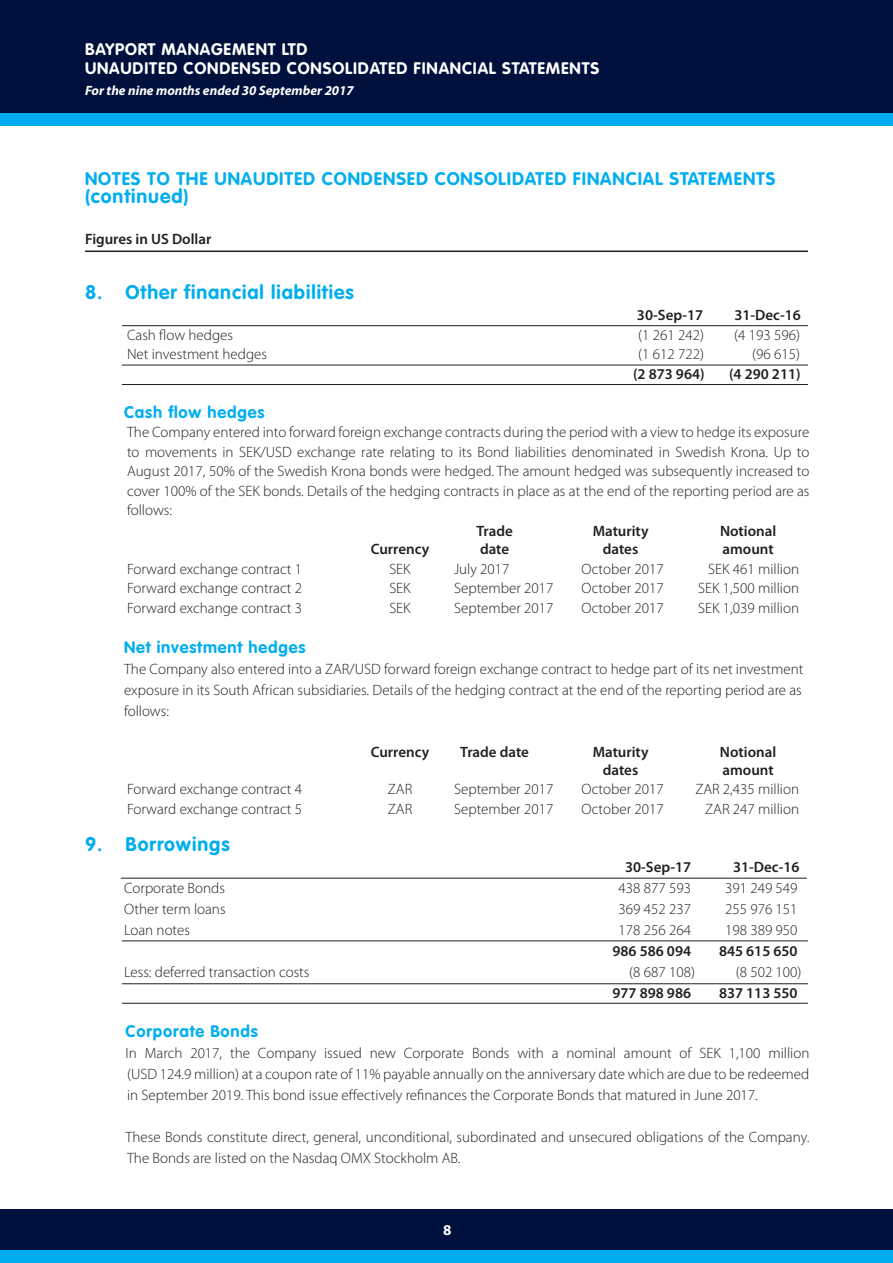
<style>
.page{position:relative;width:893px;height:1263px;background:#fff}
.page>*{position:absolute;margin:0;border:0;box-sizing:border-box;transform-origin:0 0}
.t1{font:700 19.5px "VAG Rounded Std";letter-spacing:.05em;color:#00aeef}
.t2{font:700 18px "VAG Rounded Std";letter-spacing:.05em;color:#00aeef}
.t3{font:700 16.5px/19.8px "VAG Rounded Std";letter-spacing:.05em;color:#fff}
.t4{font:700 16.5px "VAG Rounded Std";letter-spacing:.05em;color:#00aeef}
.t5{font:300 15px/21px "Myriad Pro";color:#231f20;text-align:justify}
.t6{font:600 15px "Myriad Pro";color:#231f20}
.t7{font:700 15px "Myriad Pro";color:#fff}
.t8{font:italic 700 13.5px "Myriad Pro";color:#fff}
</style>
<div class="page">
<div style="left:0;top:0;width:893px;height:114px;background:#00103d"></div>
<div style="left:0;top:113px;width:893px;height:13px;background:#00aeef"></div>
<div style="left:0;top:1209px;width:893px;height:42px;background:#00103d"></div>
<div style="left:0;top:1250px;width:893px;height:13px;background:#00aeef"></div>
<hr style="left:85px;top:251px;width:723px;height:1px;background:#231f20">
<hr style="left:122px;top:365px;width:686px;height:1px;background:#231f20">
<hr style="left:122px;top:325px;width:686px;height:1px;background:#231f20">
<hr style="left:122px;top:940px;width:686px;height:1px;background:#231f20">
<hr style="left:122px;top:983px;width:686px;height:1px;background:#231f20">
<hr style="left:122px;top:384px;width:686px;height:1px;background:#231f20">
<hr style="left:121px;top:878px;width:686px;height:1px;background:#231f20">
<hr style="left:122px;top:1003px;width:686px;height:1px;background:#231f20">
<p class="t3" style="left:85px;top:40px;width:516px">BAYPORT MANAGEMENT LTD<br>UNAUDITED CONDENSED CONSOLIDATED FINANCIAL STATEMENTS</p>
<p class="t8" style="left:85px;top:82px;width:270px">For the nine months ended 30 September 2017</p>
<p class="t2" style="left:85px;top:168px;width:692px">NOTES TO THE UNAUDITED CONDENSED CONSOLIDATED FINANCIAL STATEMENTS</p>
<h1 class="t1" style="left:85px;top:185px;width:105px">(continued)</h1>
<p class="t6" style="left:85px;top:229px;width:128px">Figures in US Dollar</p>
<h1 class="t1" style="left:85px;top:281px;width:270px">8. Other financial liabilities</h1>
<p class="t6" style="left:637px;top:306px;width:68px">30-Sep-17</p>
<p class="t6" style="left:734px;top:306px;width:68px">31-Dec-16</p>
<p class="t5" style="left:127px;top:324px;width:108px">Cash flow hedges</p>
<p class="t5" style="left:638px;top:324px;width:67px">(1 261 242)</p>
<p class="t5" style="left:734px;top:324px;width:67px">(4 193 596)</p>
<p class="t5" style="left:127px;top:344px;width:141px">Net investment hedges</p>
<p class="t5" style="left:638px;top:344px;width:67px">(1 612 722)</p>
<p class="t5" style="left:752px;top:344px;width:49px">(96 615)</p>
<p class="t6" style="left:633px;top:364px;width:73px">(2 873 964)</p>
<p class="t6" style="left:729px;top:364px;width:73px">(4 290 211)</p>
<p class="t4" style="left:124px;top:402px;width:142px">Cash flow hedges</p>
<p class="t5" style="left:127px;top:422px;width:684px;line-height:19.5px">The Company entered into forward foreign exchange contracts during the period with a view to hedge its exposure to movements in SEK/USD exchange rate relating to its Bond liabilities denominated in Swedish Krona. Up to August 2017, 50% of the Swedish Krona bonds were hedged. The amount hedged was subsequently increased to cover 100% of the SEK bonds. Details of the hedging contracts in place as at the end of the reporting period are as follows:</p>
<p class="t6" style="left:476px;top:522px;width:38px">Trade</p>
<p class="t6" style="left:593px;top:522px;width:57px">Maturity</p>
<p class="t6" style="left:720px;top:522px;width:58px">Notional</p>
<p class="t6" style="left:371px;top:540px;width:60px">Currency</p>
<p class="t6" style="left:480px;top:540px;width:31px">date</p>
<p class="t6" style="left:603px;top:540px;width:37px">dates</p>
<p class="t6" style="left:722px;top:540px;width:53px">amount</p>
<p class="t5" style="left:127px;top:558px;width:177px">Forward exchange contract 1</p>
<p class="t5" style="left:389px;top:558px;width:23px">SEK</p>
<p class="t5" style="left:454px;top:558px;width:57px">July 2017</p>
<p class="t5" style="left:582px;top:558px;width:84px">October 2017</p>
<p class="t5" style="left:708px;top:558px;width:92px">SEK 461 million</p>
<p class="t5" style="left:127px;top:578px;width:177px">Forward exchange contract 2</p>
<p class="t5" style="left:389px;top:578px;width:23px">SEK</p>
<p class="t5" style="left:454px;top:578px;width:101px">September 2017</p>
<p class="t5" style="left:582px;top:578px;width:84px">October 2017</p>
<p class="t5" style="left:698px;top:578px;width:102px">SEK 1,500 million</p>
<p class="t5" style="left:127px;top:597px;width:177px">Forward exchange contract 3</p>
<p class="t5" style="left:389px;top:597px;width:23px">SEK</p>
<p class="t5" style="left:454px;top:597px;width:101px">September 2017</p>
<p class="t5" style="left:582px;top:597px;width:84px">October 2017</p>
<p class="t5" style="left:698px;top:597px;width:102px">SEK 1,039 million</p>
<p class="t4" style="left:124px;top:638px;width:183px">Net investment hedges</p>
<p class="t5" style="left:124px;top:659px;width:681px">The Company also entered into a ZAR/USD forward foreign exchange contract to hedge part of its net investment exposure in its South African subsidiaries. Details of the hedging contract at the end of the reporting period are as follows:</p>
<p class="t6" style="left:371px;top:742px;width:60px">Currency</p>
<p class="t6" style="left:460px;top:742px;width:70px">Trade date</p>
<p class="t6" style="left:593px;top:742px;width:57px">Maturity</p>
<p class="t6" style="left:720px;top:742px;width:58px">Notional</p>
<p class="t6" style="left:603px;top:760px;width:37px">dates</p>
<p class="t6" style="left:722px;top:760px;width:53px">amount</p>
<p class="t5" style="left:127px;top:779px;width:177px">Forward exchange contract 4</p>
<p class="t5" style="left:388px;top:779px;width:26px">ZAR</p>
<p class="t5" style="left:454px;top:779px;width:101px">September 2017</p>
<p class="t5" style="left:582px;top:779px;width:84px">October 2017</p>
<p class="t5" style="left:695px;top:779px;width:105px">ZAR 2,435 million</p>
<p class="t5" style="left:127px;top:798px;width:177px">Forward exchange contract 5</p>
<p class="t5" style="left:388px;top:798px;width:26px">ZAR</p>
<p class="t5" style="left:454px;top:798px;width:101px">September 2017</p>
<p class="t5" style="left:582px;top:798px;width:84px">October 2017</p>
<p class="t5" style="left:705px;top:798px;width:95px">ZAR 247 million</p>
<h1 class="t1" style="left:85px;top:833px;width:146px">9. Borrowings</h1>
<p class="t6" style="left:625px;top:858px;width:68px">30-Sep-17</p>
<p class="t6" style="left:733px;top:858px;width:68px">31-Dec-16</p>
<p class="t5" style="left:124px;top:878px;width:102px">Corporate Bonds</p>
<p class="t5" style="left:619px;top:878px;width:74px">438 877 593</p>
<p class="t5" style="left:725px;top:878px;width:74px">391 249 549</p>
<p class="t5" style="left:124px;top:899px;width:103px">Other term loans</p>
<p class="t5" style="left:619px;top:899px;width:74px">369 452 237</p>
<p class="t5" style="left:725px;top:899px;width:74px">255 976 151</p>
<p class="t5" style="left:124px;top:920px;width:68px">Loan notes</p>
<p class="t5" style="left:619px;top:920px;width:74px">178 256 264</p>
<p class="t5" style="left:725px;top:920px;width:74px">198 389 950</p>
<p class="t6" style="left:612px;top:942px;width:80px">986 586 094</p>
<p class="t6" style="left:719px;top:942px;width:80px">845 615 650</p>
<p class="t5" style="left:124px;top:962px;width:187px">Less: deferred transaction costs</p>
<p class="t5" style="left:629px;top:962px;width:67px">(8 687 108)</p>
<p class="t5" style="left:736px;top:962px;width:67px">(8 502 100)</p>
<p class="t6" style="left:612px;top:984px;width:80px">977 898 986</p>
<p class="t6" style="left:719px;top:984px;width:80px">837 113 550</p>
<p class="t4" style="left:126px;top:1022px;width:134px">Corporate Bonds</p>
<p class="t5" style="left:126px;top:1043px;width:685px">In March 2017, the Company issued new Corporate Bonds with a nominal amount of SEK 1,100 million (USD 124.9 million) at a coupon rate of 11% payable annually on the anniversary date which are due to be redeemed in September 2019. This bond issue effectively refinances the Corporate Bonds that matured in June 2017.</p>
<p class="t5" style="left:126px;top:1127px;width:685px">These Bonds constitute direct, general, unconditional, subordinated and unsecured obligations of the Company.<br>The Bonds are listed on the Nasdaq OMX Stockholm AB.</p>
<p class="t7" style="left:443px;top:1220px;width:10px">8</p>
</div>
